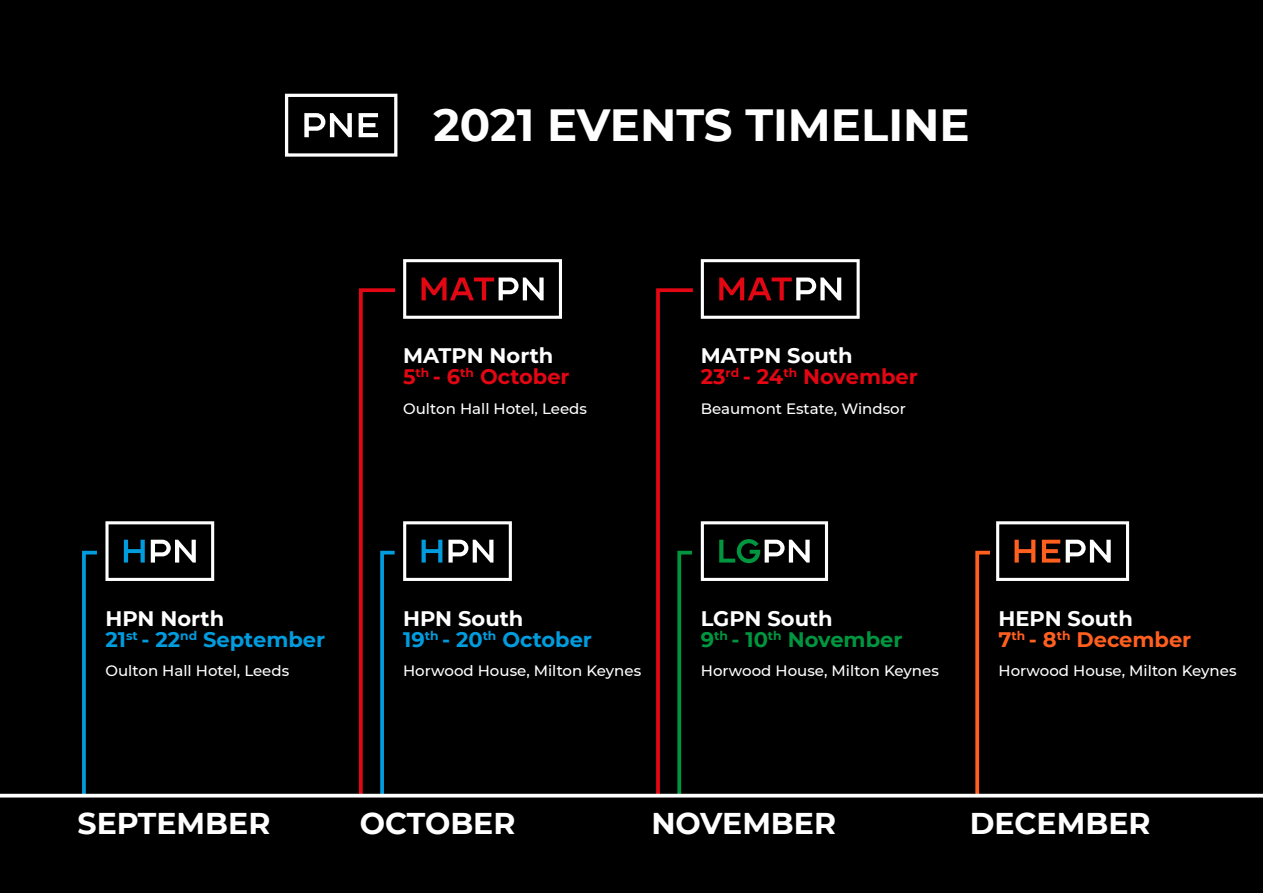
<style>
.page{position:relative;width:1263px;height:893px;background:#000}
.page>*{position:absolute;margin:0;border:0;box-sizing:border-box;transform-origin:0 0}
.t1{font:700 45px "Montserrat";color:#fff}
.t2{font:700 30px "Montserrat";color:#fff}
.t3{font:700 21px/21px "Montserrat";color:#009cde}
.t4{font:700 21px/21px "Montserrat";color:#e30613}
.t5{font:700 21px/21px "Montserrat";color:#009640}
.t6{font:700 21px/21px "Montserrat";color:#ff5f1f}
.t7{font:700 21px/21px "Montserrat";color:#fff}
.t8{font:500 15px "Montserrat";color:#fff}
.s1{color:#fff}
.s2{color:#e30613}
</style>
<div class="page">
<div style="left:285px;top:94px;width:112px;height:63px;border:3px solid #fff"></div>
<svg style="left:304px;top:113px;width:48px;height:24px"></svg>
<svg style="left:359px;top:113px;width:19px;height:24px"></svg>
<hr style="left:0;top:794px;width:1263px;height:3px;background:#fff">
<svg style="left:80px;top:521px;width:134px;height:277px"></svg>
<svg style="left:357px;top:259px;width:205px;height:539px"></svg>
<svg style="left:654px;top:259px;width:206px;height:539px"></svg>
<svg style="left:973px;top:521px;width:156px;height:277px"></svg>
<h1 class="t1" style="left:433px;top:92px;width:538px">2021 EVENTS TIMELINE</h1>
<h3 class="t3" style="left:105px;top:606px;width:221px"><span class="s1">HPN North<br></span>21<sup>st</sup> - 22<sup>nd</sup> September</h3>
<p class="t8" style="left:105px;top:660px;width:185px">Oulton Hall Hotel, Leeds</p>
<h3 class="t7" style="left:403px;top:344px;width:168px">MATPN North<br><span class="s2">5</span><sup>th</sup> <span class="s2">- 6</span><sup>th</sup> <span class="s2">October</span></h3>
<p class="t8" style="left:403px;top:398px;width:185px">Oulton Hall Hotel, Leeds</p>
<h3 class="t4" style="left:701px;top:344px;width:219px"><span class="s1">MATPN South<br></span>23<sup>rd</sup> - 24<sup>th</sup> November</h3>
<p class="t8" style="left:701px;top:398px;width:207px">Beaumont Estate, Windsor</p>
<h3 class="t3" style="left:403px;top:606px;width:190px"><span class="s1">HPN South<br></span>19<sup>th</sup> - 20<sup>th</sup> October</h3>
<p class="t8" style="left:403px;top:660px;width:240px">Horwood House, Milton Keynes</p>
<h3 class="t5" style="left:701px;top:606px;width:203px"><span class="s1">LGPN South<br></span>9<sup>th</sup> - 10<sup>th</sup> November</h3>
<p class="t8" style="left:701px;top:660px;width:240px">Horwood House, Milton Keynes</p>
<h3 class="t6" style="left:998px;top:606px;width:194px"><span class="s1">HEPN South<br></span>7<sup>th</sup> - 8<sup>th</sup> December</h3>
<p class="t8" style="left:998px;top:660px;width:240px">Horwood House, Milton Keynes</p>
<h2 class="t2" style="left:78px;top:801px;width:194px">SEPTEMBER</h2>
<h2 class="t2" style="left:360px;top:801px;width:157px">OCTOBER</h2>
<h2 class="t2" style="left:651px;top:801px;width:186px">NOVEMBER</h2>
<h2 class="t2" style="left:970px;top:801px;width:182px">DECEMBER</h2>
</div>
